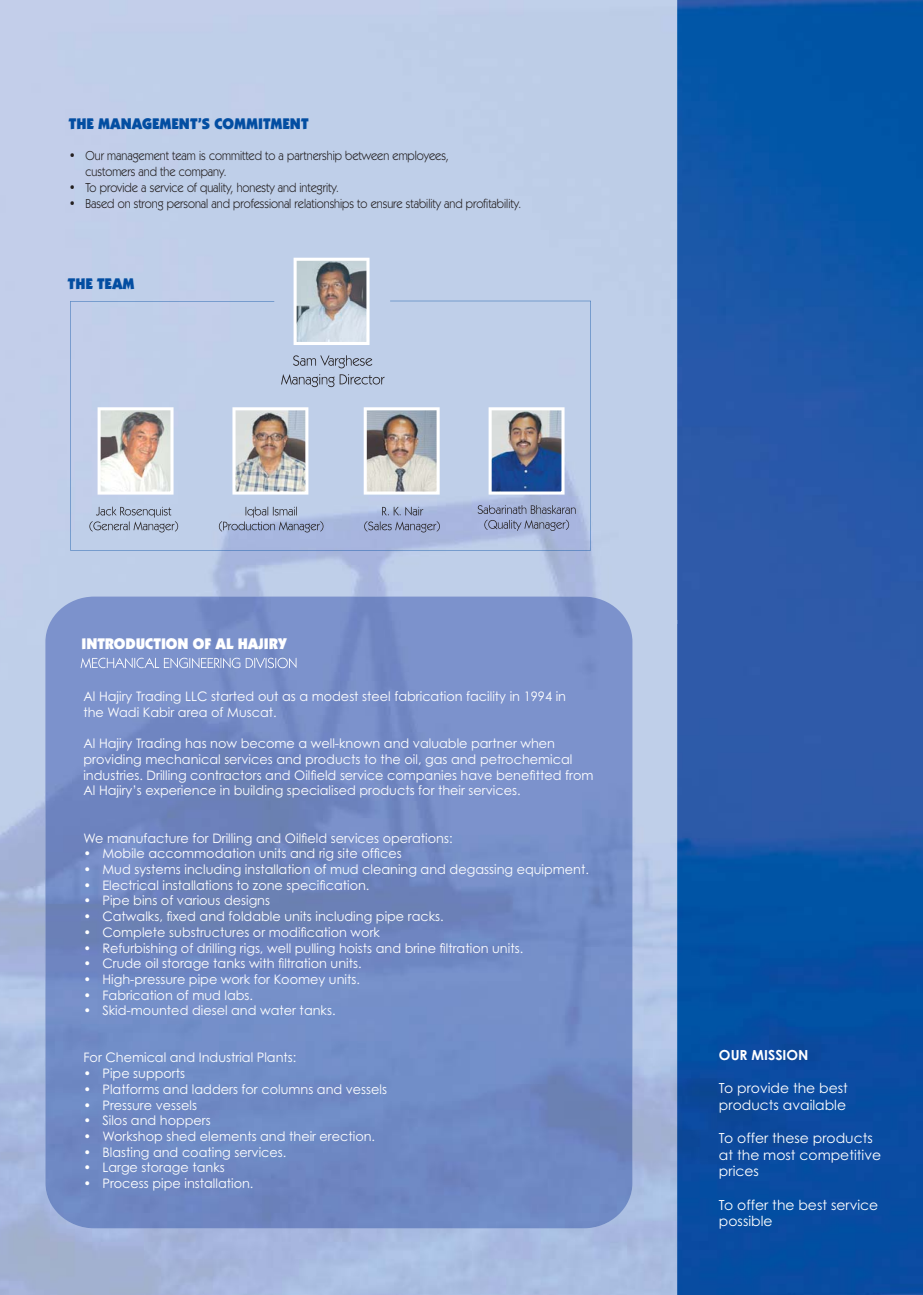
<style>
.page{position:relative;width:923px;height:1295px;background:#fff}
.page>*{position:absolute;margin:0;border:0;box-sizing:border-box;transform-origin:0 0}
.t1{font:900 15.3px "Kabel IT Cby BT";color:#034ea2}
.t2{font:900 15.3px "Kabel IT Cby BT";color:#fff}
.t3{font:13.8px/16.6px "Century Gothic";color:#fff}
.t4{font:700 13.8px "Century Gothic";color:#fff}
.t5{font:13.05px/15.8px "Century Gothic";color:#fff}
.t6{font:13.05px/15.8px "Kabel IT Cby BT";color:#231f20;scale:.92 1}
</style>
<div class="page">
<img style="left:677px;top:0;width:245px;height:1294px">
<div style="left:0;top:0;width:677px;height:621px;background:#bfcfe9"></div>
<img style="left:626px;top:621px;width:51px;height:673px">
<svg style="left:70px;top:301px;width:520px;height:249px;background:#bccbe7"></svg>
<svg style="left:293px;top:355px;width:79px;height:13px"></svg>
<svg style="left:281px;top:374px;width:103px;height:13px"></svg>
<svg style="left:293px;top:258px;width:76px;height:87px;background:#b6b9bc"></svg>
<img style="left:97px;top:407px;width:76px;height:87px">
<svg style="left:89px;top:506px;width:89px;height:26px;background:#a8b5cb"></svg>
<img style="left:232px;top:407px;width:76px;height:87px">
<svg style="left:219px;top:506px;width:104px;height:26px;background:#a5b2ce"></svg>
<img style="left:363px;top:407px;width:76px;height:87px">
<svg style="left:382px;top:506px;width:41px;height:9px"></svg>
<svg style="left:364px;top:521px;width:76px;height:11px"></svg>
<img style="left:488px;top:407px;width:76px;height:87px">
<svg style="left:477px;top:505px;width:98px;height:26px;background:#939dc0"></svg>
<img style="left:45px;top:596px;width:587px;height:632px;border-radius:47px">
<svg style="left:81px;top:657px;width:159px;height:11px;background:#99aad7"></svg>
<svg style="left:246px;top:658px;width:50px;height:10px"></svg>
<p class="t1" style="left:69px;top:118px;width:241px">THE MANAGEMENT’S COMMITMENT</p>
<p class="t6" style="left:86px;top:148px;width:396px;text-indent:-17px">• Our management team is committed to a partnership between employees, customers and the company.</p>
<p class="t6" style="left:69px;top:179px;width:295px">• To provide a service of quality, honesty and integrity.</p>
<p class="t6" style="left:69px;top:195px;width:493px">• Based on strong personal and professional relationships to ensure stability and profitability.</p>
<p class="t1" style="left:68px;top:278px;width:68px">THE TEAM</p>
<p class="t2" style="left:81px;top:638px;width:207px">INTRODUCTION OF AL HAJIRY</p>
<p class="t5" style="left:83px;top:690px;width:484px">Al Hajiry Trading LLC started out as a modest steel fabrication facility in 1994 in the Wadi Kabir area of Muscat.</p>
<p class="t5" style="left:83px;top:737px;width:511px">Al Hajiry Trading has now become a well-known and valuable partner when providing mechanical services and products to the oil, gas and petrochemical industries. Drilling contractors and Oilfield service companies have benefitted from Al Hajiry’s experience in building specialised products for their services.</p>
<p class="t5" style="left:83px;top:831px;width:370px">We manufacture for Drilling and Oilfield services operations:</p>
<p class="t5" style="left:83px;top:847px;width:320px">• Mobile accommodation units and rig site offices</p>
<p class="t5" style="left:83px;top:862px;width:507px">• Mud systems including installation of mud cleaning and degassing equipment.</p>
<p class="t5" style="left:83px;top:878px;width:287px">• Electrical installations to zone specification.</p>
<p class="t5" style="left:83px;top:894px;width:188px">• Pipe bins of various designs</p>
<p class="t5" style="left:83px;top:909px;width:362px">• Catwalks, fixed and foldable units including pipe racks.</p>
<p class="t5" style="left:83px;top:925px;width:298px">• Complete substructures or modification work</p>
<p class="t5" style="left:83px;top:941px;width:441px">• Refurbishing of drilling rigs, well pulling hoists and brine filtration units.</p>
<p class="t5" style="left:83px;top:957px;width:280px">• Crude oil storage tanks with filtration units.</p>
<p class="t5" style="left:83px;top:972px;width:278px">• High-pressure pipe work for Koomey units.</p>
<p class="t5" style="left:83px;top:988px;width:171px">• Fabrication of mud labs.</p>
<p class="t5" style="left:83px;top:1004px;width:253px">• Skid-mounted diesel and water tanks.</p>
<p class="t5" style="left:83px;top:1051px;width:214px">For Chemical and Industrial Plants:</p>
<p class="t5" style="left:83px;top:1066px;width:103px">• Pipe supports</p>
<p class="t5" style="left:83px;top:1082px;width:305px">• Platforms and ladders for columns and vessels</p>
<p class="t5" style="left:83px;top:1098px;width:115px">• Pressure vessels</p>
<p class="t5" style="left:83px;top:1114px;width:129px">• Silos and hoppers</p>
<p class="t5" style="left:83px;top:1129px;width:293px">• Workshop shed elements and their erection.</p>
<p class="t5" style="left:83px;top:1145px;width:204px">• Blasting and coating services.</p>
<p class="t5" style="left:83px;top:1161px;width:143px">• Large storage tanks</p>
<p class="t5" style="left:83px;top:1176px;width:171px">• Process pipe installation.</p>
<p class="t4" style="left:718px;top:1047px;width:91px">OUR MISSION</p>
<p class="t3" style="left:718px;top:1081px;width:130px">To provide the best products available</p>
<p class="t3" style="left:718px;top:1131px;width:164px">To offer these products at the most competitive prices</p>
<p class="t3" style="left:718px;top:1197px;width:161px">To offer the best service possible</p>
</div>
